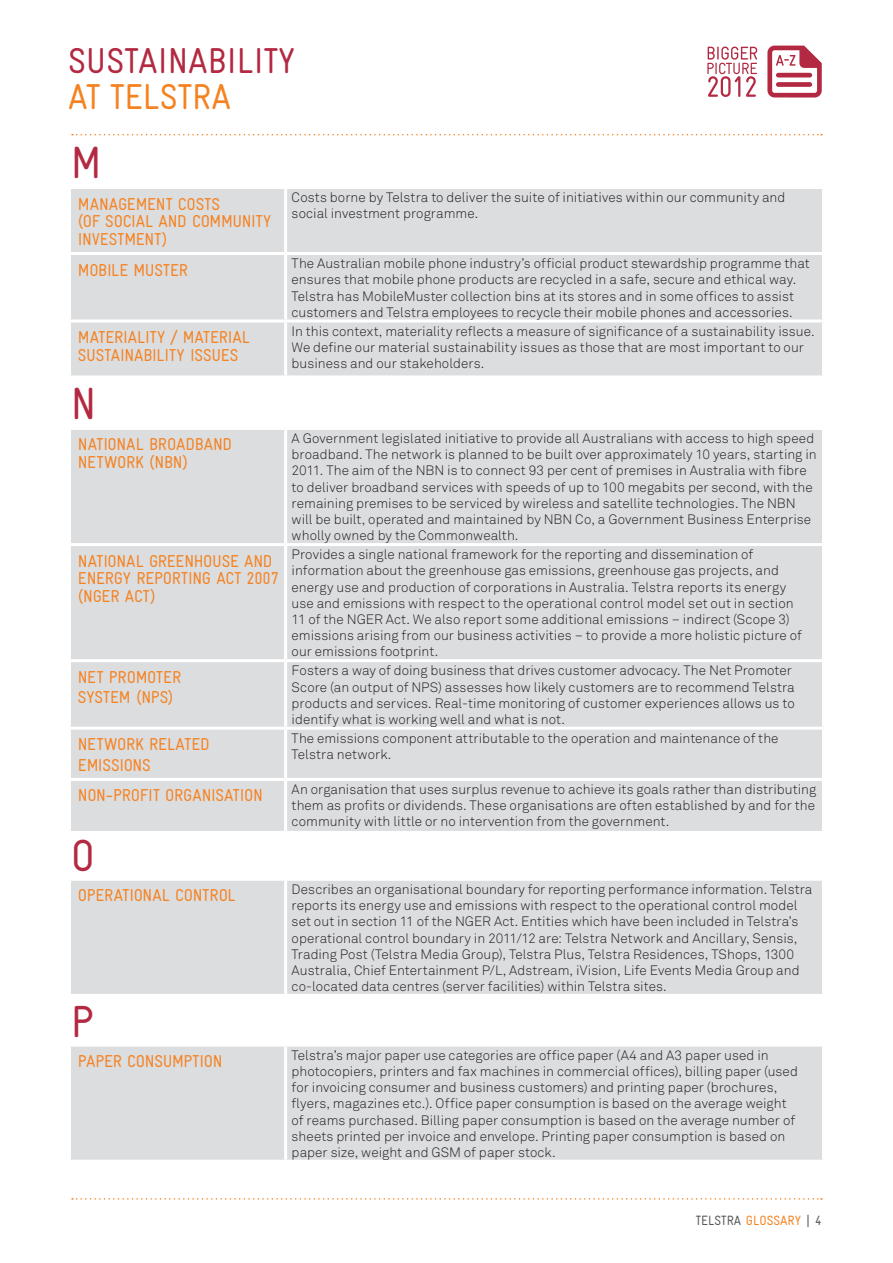
<style>
.page{position:relative;width:893px;height:1263px;background:#fff}
.page>*{position:absolute;margin:0;border:0;box-sizing:border-box;transform-origin:0 0}
.SubHead{font:condensed 45px "Gravur";color:#b32941}
.MAIN_HEAD_2{font:condensed 36px "Gravur";color:#b32941}
.MAIN_HEAD_2-2{font:condensed 36px "Gravur";color:#f58220}
.SubHead-2{font:condensed 17.25px/17.7px "Gravur";letter-spacing:-.01em;color:#f58220}
.Body{font:300 13.5px/16.2px "Akkurat";letter-spacing:.005em;color:#231f20}
.t1{font:condensed 13.5px "Gravur";color:#57585a}
.s1{color:#f58220}
</style>
<div class="page">
<svg style="left:707px;top:47px;width:50px;height:50px"></svg>
<svg style="left:767px;top:46px;width:55px;height:52px"></svg>
<hr style="left:776px;top:73px;width:36px;height:4px;background:#b32941;border-radius:2px">
<div style="left:776px;top:82px;width:36px;height:5px;background:#b32941;border-radius:2px"></div>
<svg style="left:72px;top:134px;width:750px;height:1px"></svg>
<svg style="left:72px;top:1198px;width:750px;height:1px"></svg>
<div style="left:71px;top:189px;width:751px;height:186px;background:#dcdddf"></div>
<hr style="left:284px;top:189px;width:3px;height:63px;background:#fff">
<hr style="left:68px;top:252px;width:218px;height:3px;background:#fff">
<hr style="left:286px;top:252px;width:539px;height:3px;background:#fff">
<hr style="left:284px;top:255px;width:3px;height:64px;background:#fff">
<hr style="left:68px;top:319px;width:218px;height:3px;background:#fff">
<hr style="left:286px;top:319px;width:539px;height:3px;background:#fff">
<hr style="left:284px;top:322px;width:3px;height:53px;background:#fff">
<div style="left:71px;top:430px;width:751px;height:401px;background:#dcdddf"></div>
<hr style="left:284px;top:430px;width:3px;height:113px;background:#fff">
<hr style="left:68px;top:543px;width:218px;height:3px;background:#fff">
<hr style="left:286px;top:543px;width:539px;height:3px;background:#fff">
<hr style="left:284px;top:546px;width:3px;height:113px;background:#fff">
<hr style="left:68px;top:659px;width:218px;height:3px;background:#fff">
<hr style="left:286px;top:659px;width:539px;height:3px;background:#fff">
<hr style="left:284px;top:662px;width:3px;height:65px;background:#fff">
<hr style="left:68px;top:727px;width:218px;height:3px;background:#fff">
<hr style="left:286px;top:727px;width:539px;height:3px;background:#fff">
<hr style="left:284px;top:730px;width:3px;height:48px;background:#fff">
<hr style="left:68px;top:778px;width:218px;height:3px;background:#fff">
<hr style="left:286px;top:778px;width:539px;height:3px;background:#fff">
<hr style="left:284px;top:781px;width:3px;height:50px;background:#fff">
<div style="left:71px;top:881px;width:751px;height:113px;background:#dcdddf"></div>
<hr style="left:284px;top:881px;width:3px;height:113px;background:#fff">
<div style="left:71px;top:1046px;width:751px;height:114px;background:#dcdddf"></div>
<hr style="left:284px;top:1046px;width:3px;height:114px;background:#fff">
<p class="MAIN_HEAD_2" style="left:68px;top:41px;width:229px">SUSTAINABILITY</p>
<p class="MAIN_HEAD_2-2" style="left:68px;top:77px;width:165px">AT TELSTRA</p>
<p class="SubHead" style="left:71px;top:138px;width:32px">M</p>
<p class="SubHead-2" style="left:78px;top:195px;width:195px">MANAGEMENT COSTS<br>(OF SOCIAL AND COMMUNITY<br>INVESTMENT)</p>
<p class="Body" style="left:292px;top:190px;width:495px">Costs borne by Telstra to deliver the suite of initiatives within our community and social investment programme.</p>
<p class="SubHead-2" style="left:78px;top:261px;width:112px">MOBILE MUSTER</p>
<p class="Body" style="left:292px;top:256px;width:520px">The Australian mobile phone industry’s official product stewardship programme that ensures that mobile phone products are recycled in a safe, secure and ethical way.<br>Telstra has MobileMuster collection bins at its stores and in some offices to assist customers and Telstra employees to recycle their mobile phones and accessories.</p>
<p class="SubHead-2" style="left:78px;top:328px;width:173px">MATERIALITY / MATERIAL<br>SUSTAINABILITY ISSUES</p>
<p class="Body" style="left:292px;top:323px;width:525px">In this context, materiality reflects a measure of significance of a sustainability issue.<br>We define our material sustainability issues as those that are most important to our business and our stakeholders.</p>
<p class="SubHead" style="left:71px;top:379px;width:27px">N</p>
<p class="SubHead-2" style="left:78px;top:436px;width:156px">NATIONAL BROADBAND<br>NETWORK (NBN)</p>
<p class="Body" style="left:292px;top:430px;width:526px">A Government legislated initiative to provide all Australians with access to high speed broadband. The network is planned to be built over approximately 10 years, starting in 2011. The aim of the NBN is to connect 93 per cent of premises in Australia with fibre to deliver broadband services with speeds of up to 100 megabits per second, with the remaining premises to be serviced by wireless and satellite technologies. The NBN will be built, operated and maintained by NBN Co, a Government Business Enterprise wholly owned by the Commonwealth.</p>
<p class="SubHead-2" style="left:78px;top:552px;width:202px">NATIONAL GREENHOUSE AND<br>ENERGY REPORTING ACT 2007 (NGER ACT)</p>
<p class="Body" style="left:292px;top:547px;width:512px">Provides a single national framework for the reporting and dissemination of information about the greenhouse gas emissions, greenhouse gas projects, and energy use and production of corporations in Australia. Telstra reports its energy use and emissions with respect to the operational control model set out in section 11 of the NGER Act. We also report some additional emissions – indirect (Scope 3) emissions arising from our business activities – to provide a more holistic picture of our emissions footprint.</p>
<p class="SubHead-2" style="left:78px;top:668px;width:105px">NET PROMOTER</p>
<p class="SubHead-2" style="left:78px;top:689px;width:97px">SYSTEM (NPS)</p>
<p class="Body" style="left:292px;top:663px;width:505px">Fosters a way of doing business that drives customer advocacy. The Net Promoter Score (an output of NPS) assesses how likely customers are to recommend Telstra products and services. Real-time monitoring of customer experiences allows us to identify what is working well and what is not.</p>
<p class="SubHead-2" style="left:78px;top:734px;width:133px;line-height:20.7px">NETWORK RELATED<br>EMISSIONS</p>
<p class="Body" style="left:292px;top:730px;width:488px">The emissions component attributable to the operation and maintenance of the<br>Telstra network.</p>
<p class="SubHead-2" style="left:78px;top:787px;width:186px">NON-PROFIT ORGANISATION</p>
<p class="Body" style="left:292px;top:781px;width:526px;text-align:justify">An organisation that uses surplus revenue to achieve its goals rather than distributing them as profits or dividends. These organisations are often established by and for the community with little or no intervention from the government.</p>
<p class="SubHead" style="left:71px;top:830px;width:26px">O</p>
<p class="SubHead-2" style="left:78px;top:886px;width:159px">OPERATIONAL CONTROL</p>
<p class="Body" style="left:292px;top:881px;width:522px">Describes an organisational boundary for reporting performance information. Telstra reports its energy use and emissions with respect to the operational control model set out in section 11 of the NGER Act. Entities which have been included in Telstra’s operational control boundary in 2011/12 are: Telstra Network and Ancillary, Sensis, Trading Post (Telstra Media Group), Telstra Plus, Telstra Residences, TShops, 1300<br>Australia, Chief Entertainment P/L, Adstream, iVision, Life Events Media Group and co-located data centres (server facilities) within Telstra sites.</p>
<p class="SubHead" style="left:71px;top:996px;width:24px">P</p>
<p class="SubHead-2" style="left:78px;top:1052px;width:146px">PAPER CONSUMPTION</p>
<p class="Body" style="left:292px;top:1047px;width:508px">Telstra’s major paper use categories are office paper (A4 and A3 paper used in photocopiers, printers and fax machines in commercial offices), billing paper (used for invoicing consumer and business customers) and printing paper (brochures, flyers, magazines etc.). Office paper consumption is based on the average weight of reams purchased. Billing paper consumption is based on the average number of sheets printed per invoice and envelope. Printing paper consumption is based on paper size, weight and GSM of paper stock.</p>
<p class="t1" style="left:696px;top:1213px;width:127px">TELSTRA <span class="s1">GLOSSARY</span> | 4</p>
</div>
